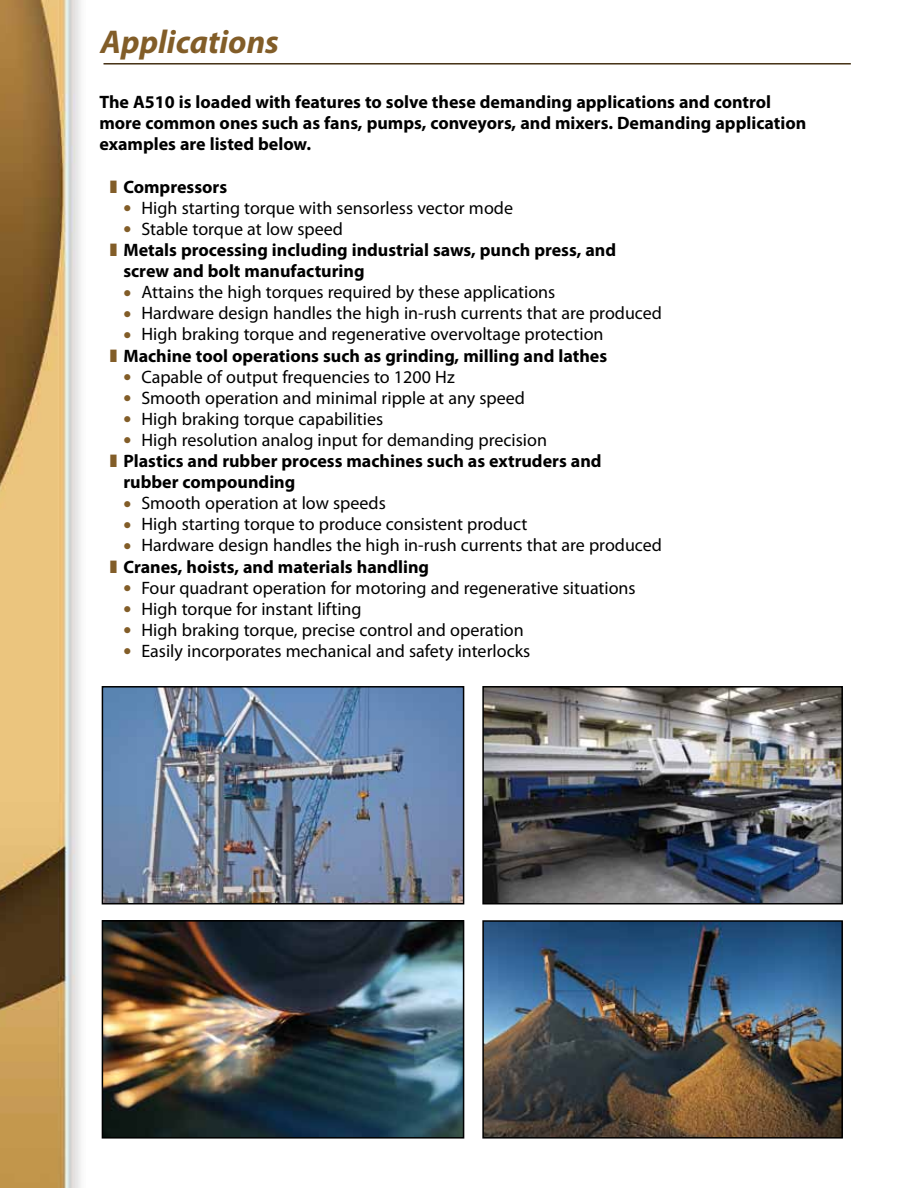
<style>
.page{position:relative;width:918px;height:1188px;background:#fff}
.page>*{position:absolute;margin:0;border:0;box-sizing:border-box;transform-origin:0 0}
.t1{font:italic 700 33px "Myriad Pro";color:#825d28}
.t2{font:18px/21.6px "Myriad Pro";color:#000}
.t3{font:700 18px/21.3px "Myriad Pro";color:#000}
.s1{color:#825d28}
.s2{font-weight:400}
.s3{font-weight:700}
</style>
<div class="page">
<img style="left:0;top:0;width:81px;height:1188px">
<hr style="left:104px;top:63px;width:747px;height:2px;background:#443014">
<img style="left:105px;top:923px;width:356px;height:213px">
<div style="left:102px;top:920px;width:362px;height:219px;border:2px solid #000"></div>
<img style="left:485px;top:689px;width:355px;height:212px">
<div style="left:482px;top:686px;width:361px;height:218px;border:2px solid #000"></div>
<img style="left:105px;top:689px;width:356px;height:212px">
<div style="left:102px;top:686px;width:362px;height:218px;border:2px solid #000"></div>
<img style="left:485px;top:923px;width:355px;height:213px">
<div style="left:482px;top:920px;width:361px;height:219px;border:2px solid #000"></div>
<h1 class="t1" style="left:101px;top:21px;width:180px">Applications</h1>
<p class="t3" style="left:99px;top:91px;width:708px">The A510 is loaded with features to solve these demanding applications and control more common ones such as fans, pumps, conveyors, and mixers. Demanding application examples are listed below.</p>
<p class="t3" style="left:123px;top:175px;width:105px">Compressors</p>
<p class="t2" style="left:123px;top:196px;width:391px"><span class="s1">●</span> High starting torque with sensorless vector mode</p>
<p class="t3" style="left:123px;top:217px;width:494px"><span class="s1">●</span> <span class="s2">Stable torque at low speed<br></span>Metals processing including industrial saws, punch press, and screw and bolt manufacturing</p>
<p class="t2" style="left:123px;top:281px;width:433px"><span class="s1">●</span> Attains the high torques required by these applications</p>
<p class="t2" style="left:123px;top:302px;width:540px"><span class="s1">●</span> Hardware design handles the high in-rush currents that are produced</p>
<p class="t2" style="left:123px;top:323px;width:485px"><span class="s1">●</span> High braking torque and regenerative overvoltage protection<br><span class="s3">Machine tool operations such as grinding, milling and lathes</span></p>
<p class="t2" style="left:123px;top:366px;width:333px"><span class="s1">●</span> Capable of output frequencies to 1200 Hz</p>
<p class="t2" style="left:123px;top:387px;width:403px"><span class="s1">●</span> Smooth operation and minimal ripple at any speed</p>
<p class="t2" style="left:123px;top:408px;width:261px"><span class="s1">●</span> High braking torque capabilities</p>
<p class="t3" style="left:123px;top:428px;width:480px"><span class="s1">●</span> <span class="s2">High resolution analog input for demanding precision<br></span>Plastics and rubber process machines such as extruders and rubber compounding</p>
<p class="t2" style="left:123px;top:492px;width:264px"><span class="s1">●</span> Smooth operation at low speeds</p>
<p class="t2" style="left:123px;top:513px;width:405px"><span class="s1">●</span> High starting torque to produce consistent product</p>
<p class="t2" style="left:123px;top:534px;width:540px"><span class="s1">●</span> Hardware design handles the high in-rush currents that are produced<br><span class="s3">Cranes, hoists, and materials handling</span></p>
<p class="t2" style="left:123px;top:577px;width:514px"><span class="s1">●</span> Four quadrant operation for motoring and regenerative situations</p>
<p class="t2" style="left:123px;top:598px;width:240px"><span class="s1">●</span> High torque for instant lifting</p>
<p class="t2" style="left:123px;top:619px;width:402px"><span class="s1">●</span> High braking torque, precise control and operation</p>
<p class="t2" style="left:123px;top:640px;width:409px"><span class="s1">●</span> Easily incorporates mechanical and safety interlocks</p>
</div>
